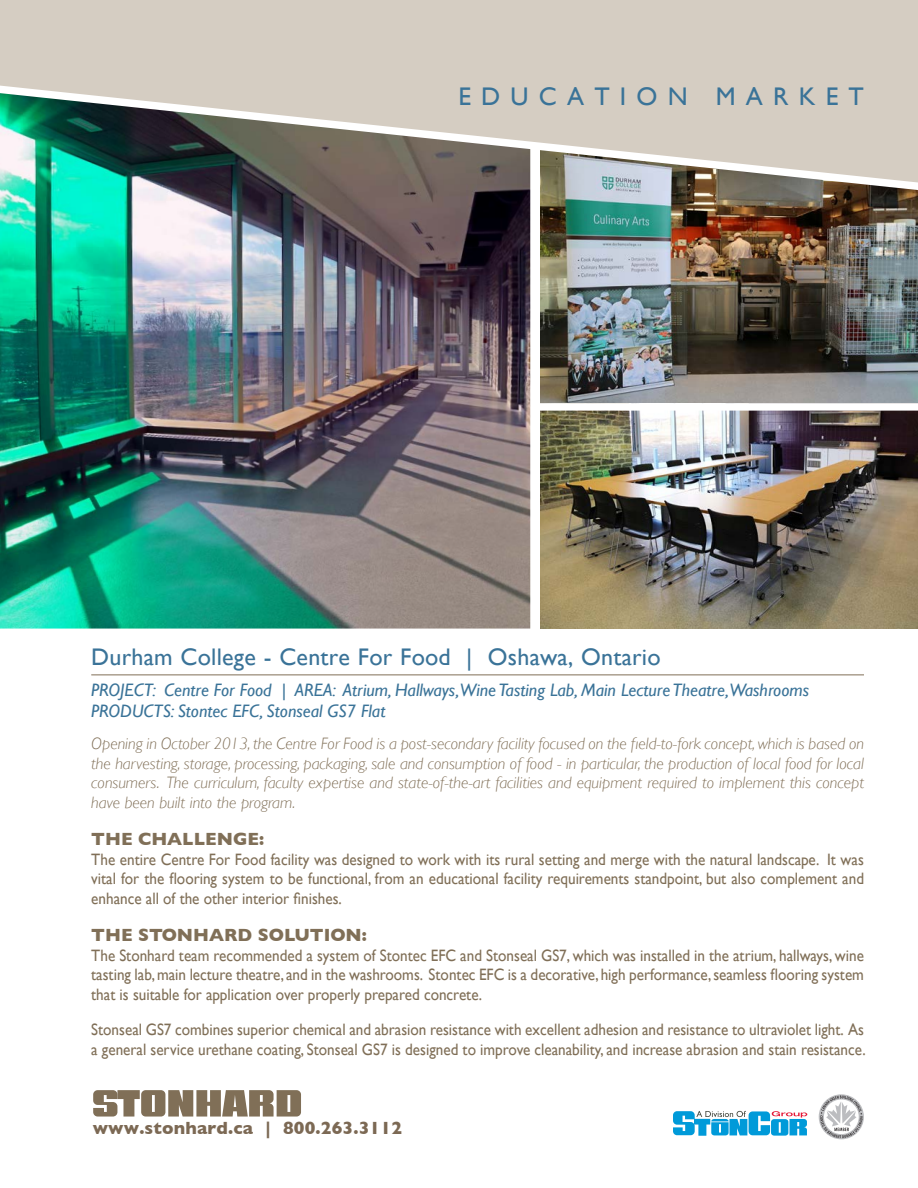
<style>
.page{position:relative;width:918px;height:1188px;background:#fff}
.page>*{position:absolute;margin:0;border:0;box-sizing:border-box;transform-origin:0 0}
.t1{font:25.5px "Gill Sans";letter-spacing:.4em;color:#3a7398}
.t2{font:24px "Gill Sans";letter-spacing:.01em;color:#3a7398}
.t3{font:italic 18px "Gill Sans";color:#3a7398}
.t4{font:700 18px "Gill Sans";color:#806f57}
.t5{font:700 18px "Gill Sans";letter-spacing:.01em;color:#7c6954}
.t6{font:16.5px/19.8px "Gill Sans";color:#806f57;text-align:justify;scale:.92 1}
.t7{font:italic 300 16.5px/19.8px "Gill Sans";color:#806f57;text-align:justify}
</style>
<div class="page">
<img style="left:540px;top:199px;width:378px;height:204px">
<img style="left:0;top:199px;width:530px;height:430px">
<div style="left:0;top:0;width:918px;height:76px;background:#d5cdc2"></div>
<hr style="left:91px;top:675px;width:773px;height:1px;background:#806f57">
<svg style="left:93px;top:1090px;width:208px;height:27px"></svg>
<svg style="left:0;top:76px;width:918px;height:123px;background:#9da49b"></svg>
<img style="left:540px;top:411px;width:378px;height:218px">
<svg style="left:819px;top:1094px;width:45px;height:45px"></svg>
<svg style="left:673px;top:1111px;width:134px;height:25px"></svg>
<p class="t1" style="left:458px;top:81px;width:407px">EDUCATION MARKET</p>
<p class="t2" style="left:91px;top:643px;width:571px">Durham College - Centre For Food | Oshawa, Ontario</p>
<p class="t3" style="left:91px;top:679px;width:719px">PROJECT: Centre For Food | AREA: Atrium, Hallways,Wine Tasting Lab, Main Lecture Theatre,Washrooms</p>
<p class="t3" style="left:91px;top:701px;width:296px">PRODUCTS: Stontec EFC, Stonseal GS7 Flat</p>
<p class="t7" style="left:91px;top:734px;width:774px">Opening in October 2013, the Centre For Food is a post-secondary facility focused on the field-to-fork concept, which is based on the harvesting, storage, processing, packaging, sale and consumption of food - in particular, the production of local food for local consumers. The curriculum, faculty expertise and state-of-the-art facilities and equipment required to implement this concept have been built into the program.</p>
<p class="t4" style="left:91px;top:828px;width:174px">THE CHALLENGE:</p>
<p class="t6" style="left:91px;top:849px;width:842px">The entire Centre For Food facility was designed to work with its rural setting and merge with the natural landscape. It was vital for the flooring system to be functional, from an educational facility requirements standpoint, but also complement and enhance all of the other interior finishes.</p>
<p class="t4" style="left:91px;top:924px;width:277px">THE STONHARD SOLUTION:</p>
<p class="t6" style="left:91px;top:945px;width:841px">The Stonhard team recommended a system of Stontec EFC and Stonseal GS7, which was installed in the atrium, hallways, wine tasting lab, main lecture theatre, and in the washrooms. Stontec EFC is a decorative, high performance, seamless flooring system that is suitable for application over properly prepared concrete.</p>
<p class="t6" style="left:91px;top:1019px;width:843px">Stonseal GS7 combines superior chemical and abrasion resistance with excellent adhesion and resistance to ultraviolet light. As a general service urethane coating, Stonseal GS7 is designed to improve cleanability, and increase abrasion and stain resistance.</p>
<p class="t5" style="left:93px;top:1118px;width:311px">www.stonhard.ca | 800.263.3112</p>
</div>
